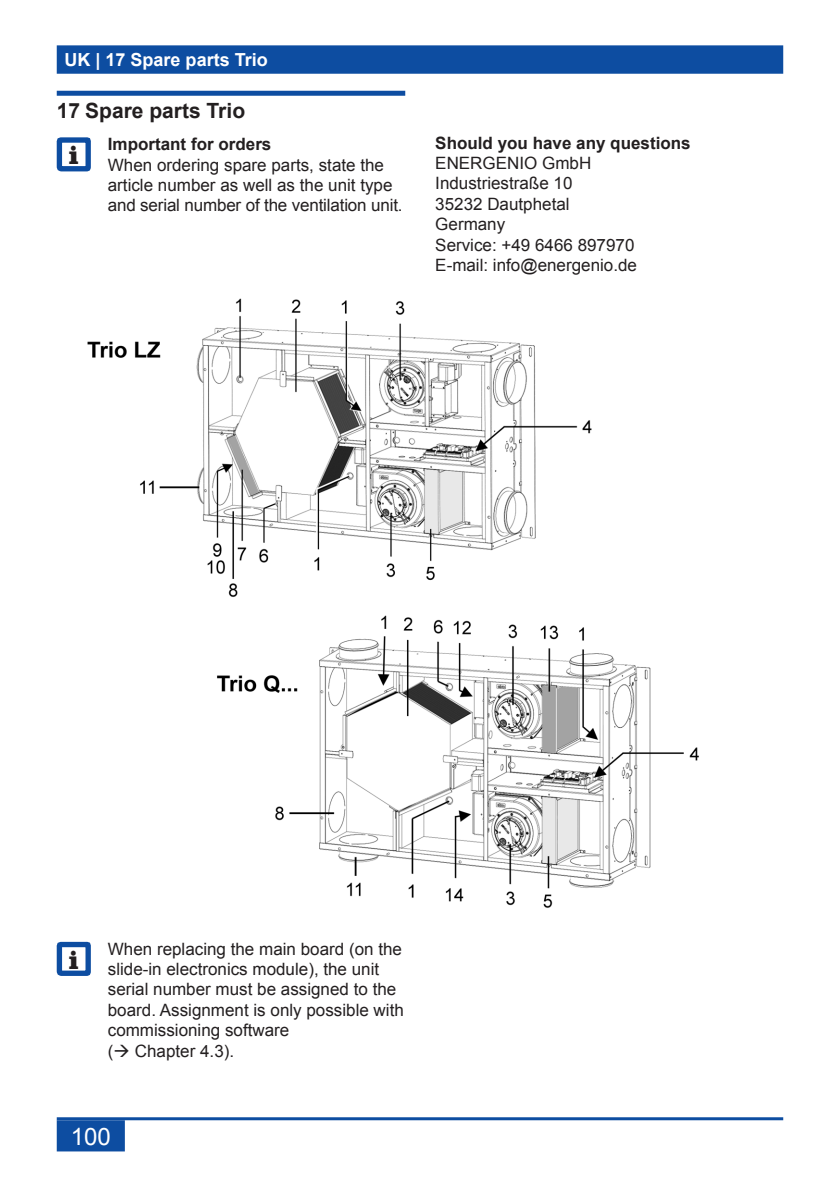
<style>
.page{position:relative;width:840px;height:1191px;background:#fff}
.page>*{position:absolute;margin:0;border:0;box-sizing:border-box;transform-origin:0 0}
.t1{font:900 26.6px "Clarendon BT";color:#231f20}
.t2{font:24px "Arial";color:#fff}
.Überschrift_01{font:700 21px "Arial";color:#231f20}
.t3{font:700 18px "Arial";color:#fff}
.Hinweis-Überschrift{font:17px/20.4px "Arial";color:#231f20}
.s1{font-weight:700}
</style>
<div class="page">
<div style="left:58px;top:46px;width:723px;height:27px;background:#0d4da1"></div>
<div style="left:57px;top:45px;width:725px;height:29px;border:2px solid #0d4da1"></div>
<div style="left:58px;top:1121px;width:66px;height:29px;background:#0d4da1"></div>
<div style="left:57px;top:1120px;width:68px;height:31px;border:2px solid #0d4da1"></div>
<hr style="left:57px;top:1117px;width:725px;height:3px;background:#0d4da1">
<div style="left:57px;top:91px;width:348px;height:5px;background:#0d4da1"></div>
<svg style="left:57px;top:137px;width:34px;height:34px"></svg>
<svg style="left:57px;top:942px;width:34px;height:34px"></svg>
<img style="left:87px;top:298px;width:612px;height:610px">
<p class="t3" style="left:64px;top:48px;width:205px">UK | 17 Spare parts Trio</p>
<p class="Überschrift_01" style="left:57px;top:97px;width:190px">17 Spare parts Trio</p>
<p class="t1" style="left:69px;top:139px;width:11px">i</p>
<p class="Hinweis-Überschrift" style="left:108px;top:134px;width:296px"><span class="s1">Important for orders<br></span>When ordering spare parts, state the article number as well as the unit type and serial number of the ventilation unit.</p>
<p class="Hinweis-Überschrift" style="left:435px;top:133px;width:257px"><span class="s1">Should you have any questions<br></span>ENERGENIO GmbH<br>Industriestraße 10<br>35232 Dautphetal<br>Germany<br>Service: +49 6466 897970<br>E-mail: info@energenio.de</p>
<p class="t1" style="left:69px;top:943px;width:11px">i</p>
<p class="Hinweis-Überschrift" style="left:108px;top:938px;width:297px">When replacing the main board (on the slide-in electronics module), the unit serial number must be assigned to the board. Assignment is only possible with commissioning software<br>(→ Chapter 4.3).</p>
<h2 class="t2" style="left:71px;top:1120px;width:42px">100</h2>
</div>
